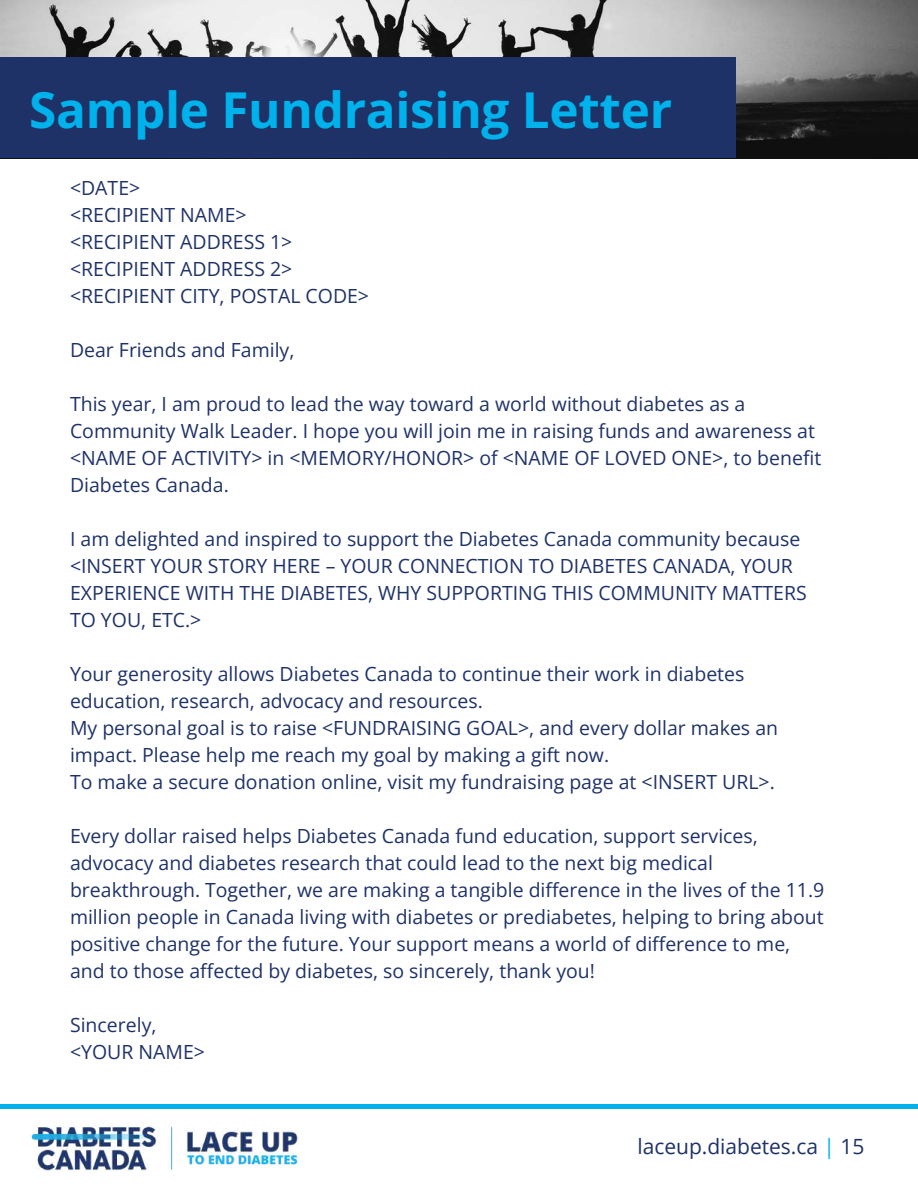
<style>
.page{position:relative;width:918px;height:1188px;background:#fff}
.page>*{position:absolute;margin:0;border:0;box-sizing:border-box;transform-origin:0 0}
.t1{font:700 49.5px "Open Sans";letter-spacing:-.005em;color:#00b2eb}
.t2{font:21px "Open Sans";color:#1e3268}
.t3{font:19.5px/27px "Open Sans";color:#1e3268}
.s1{color:#00b2eb}
</style>
<div class="page">
<img style="left:0;top:0;width:918px;height:158px">
<div style="left:0;top:57px;width:736px;height:101px;background:#1e3268"></div>
<div style="left:0;top:1104px;width:918px;height:5px;background:#00b2eb"></div>
<img style="left:31px;top:1125px;width:267px;height:46px">
<h1 class="t1" style="left:29px;top:75px;width:644px">Sample Fundraising Letter</h1>
<p class="t3" style="left:70px;top:174px;width:301px">&lt;DATE&gt;<br>&lt;RECIPIENT NAME&gt;<br>&lt;RECIPIENT ADDRESS 1&gt; &lt;RECIPIENT ADDRESS 2&gt; &lt;RECIPIENT CITY, POSTAL CODE&gt;</p>
<p class="t3" style="left:70px;top:336px;width:226px">Dear Friends and Family,</p>
<p class="t3" style="left:70px;top:390px;width:753px">This year, I am proud to lead the way toward a world without diabetes as a Community Walk Leader. I hope you will join me in raising funds and awareness at &lt;NAME OF ACTIVITY&gt; in &lt;MEMORY/HONOR&gt; of &lt;NAME OF LOVED ONE&gt;, to benefit Diabetes Canada.</p>
<p class="t3" style="left:70px;top:525px;width:738px">I am delighted and inspired to support the Diabetes Canada community because &lt;INSERT YOUR STORY HERE – YOUR CONNECTION TO DIABETES CANADA, YOUR EXPERIENCE WITH THE DIABETES, WHY SUPPORTING THIS COMMUNITY MATTERS TO YOU, ETC.&gt;</p>
<p class="t3" style="left:70px;top:660px;width:710px">Your generosity allows Diabetes Canada to continue their work in diabetes education, research, advocacy and resources.<br>My personal goal is to raise &lt;FUNDRAISING GOAL&gt;, and every dollar makes an impact. Please help me reach my goal by making a gift now.<br>To make a secure donation online, visit my fundraising page at &lt;INSERT URL&gt;.</p>
<p class="t3" style="left:70px;top:822px;width:756px">Every dollar raised helps Diabetes Canada fund education, support services, advocacy and diabetes research that could lead to the next big medical breakthrough. Together, we are making a tangible difference in the lives of the 11.9 million people in Canada living with diabetes or prediabetes, helping to bring about positive change for the future. Your support means a world of difference to me, and to those affected by diabetes, so sincerely, thank you!</p>
<p class="t3" style="left:70px;top:1011px;width:137px">Sincerely, &lt;YOUR NAME&gt;</p>
<p class="t2" style="left:638px;top:1132px;width:229px">laceup.diabetes.ca <span class="s1">|</span> 15</p>
</div>
